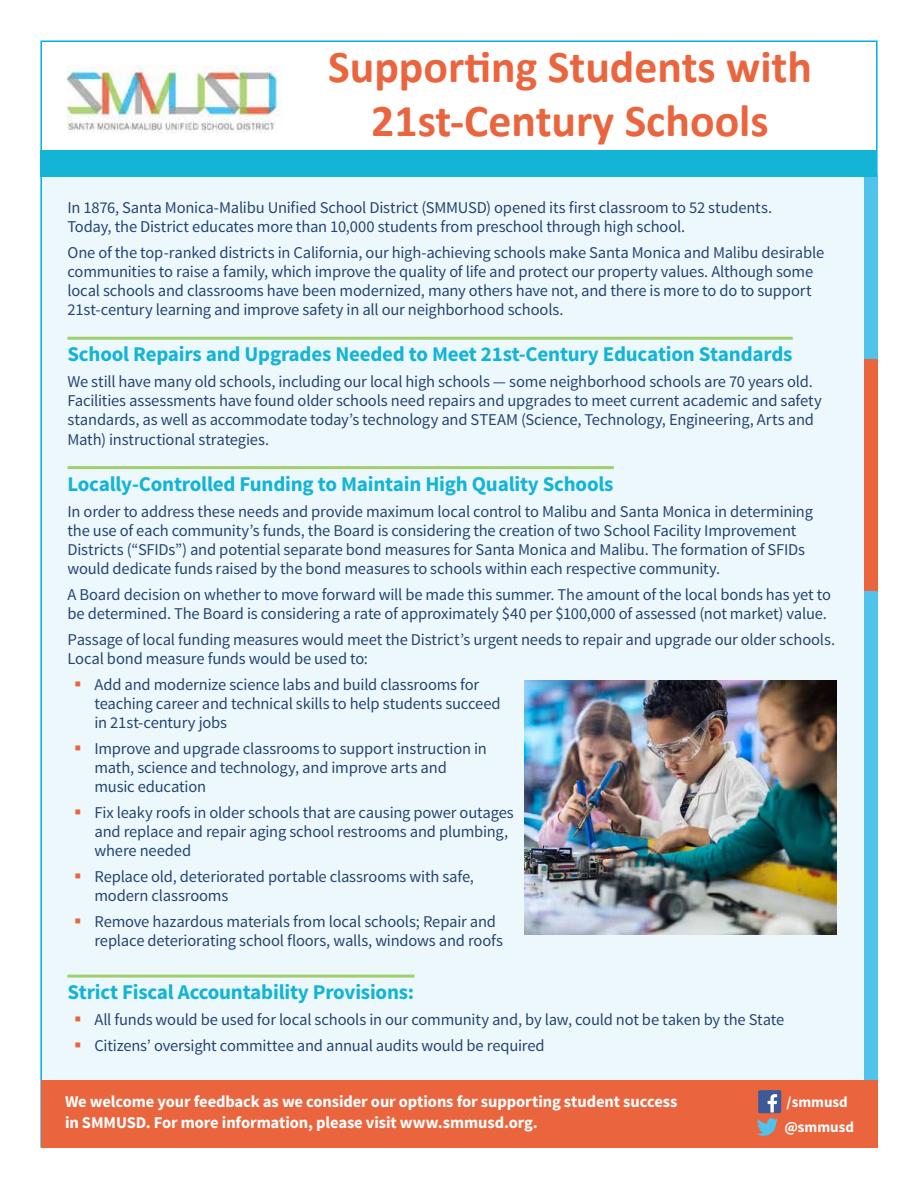
<style>
.page{position:relative;width:918px;height:1188px;background:#fff}
.page>*{position:absolute;margin:0;border:0;box-sizing:border-box;transform-origin:0 0}
.t1{font:700 45.75px/54.2px "Calibri";color:#ea653d;text-align:center}
.t2{font:700 21px "Source Sans Pro";letter-spacing:-.01em;color:#13b4d6}
.t3{font:16.5px/19px "Source Sans Pro";letter-spacing:-.01em;color:#264572}
.t4{font:700 16.5px "Source Sans Pro";letter-spacing:-.005em;color:#fff}
.t5{font:700 15px "Source Sans Pro";color:#fff}
</style>
<div class="page">
<div style="left:40px;top:171px;width:838px;height:977px;background:#edf8fd"></div>
<img style="left:68px;top:66px;width:215px;height:67px">
<div style="left:864px;top:173px;width:14px;height:975px;background:#51c2ea"></div>
<div style="left:864px;top:359px;width:14px;height:232px;background:#ea653d"></div>
<div style="left:40px;top:150px;width:838px;height:27px;background:#13b4d6"></div>
<div style="left:41px;top:1080px;width:837px;height:68px;background:#ea653d"></div>
<hr style="left:68px;top:337px;width:725px;height:3px;background:#a1cf6d">
<hr style="left:68px;top:466px;width:546px;height:3px;background:#a1cf6d">
<hr style="left:68px;top:975px;width:346px;height:3px;background:#a1cf6d">
<svg style="left:757px;top:1118px;width:21px;height:18px"></svg>
<div style="left:759px;top:1091px;width:22px;height:21px;background:#3d5a98"></div>
<div style="left:758px;top:1090px;width:23px;height:23px;border:2px solid #3d5a98"></div>
<svg style="left:768px;top:1094px;width:9px;height:18px"></svg>
<img style="left:525px;top:681px;width:312px;height:254px">
<h1 class="t1" style="left:328px;top:40px;width:485px">Supporting Students with<br>21st-Century Schools</h1>
<p class="t3" style="left:68px;top:198px;width:706px">In 1876, Santa Monica-Malibu Unified School District (SMMUSD) opened its first classroom to 52 students.<br>Today, the District educates more than 10,000 students from preschool through high school.</p>
<p class="t3" style="left:68px;top:243px;width:758px">One of the top-ranked districts in California, our high-achieving schools make Santa Monica and Malibu desirable communities to raise a family, which improve the quality of life and protect our property values. Although some local schools and classrooms have been modernized, many others have not, and there is more to do to support 21st-century learning and improve safety in all our neighborhood schools.</p>
<p class="t2" style="left:68px;top:341px;width:727px">School Repairs and Upgrades Needed to Meet 21st-Century Education Standards</p>
<p class="t3" style="left:68px;top:372px;width:756px">We still have many old schools, including our local high schools — some neighborhood schools are 70 years old.<br>Facilities assessments have found older schools need repairs and upgrades to meet current academic and safety standards, as well as accommodate today’s technology and STEAM (Science, Technology, Engineering, Arts and Math) instructional strategies.</p>
<p class="t2" style="left:68px;top:470px;width:548px">Locally-Controlled Funding to Maintain High Quality Schools</p>
<p class="t3" style="left:68px;top:502px;width:747px">In order to address these needs and provide maximum local control to Malibu and Santa Monica in determining the use of each community’s funds, the Board is considering the creation of two School Facility Improvement Districts (“SFIDs”) and potential separate bond measures for Santa Monica and Malibu. The formation of SFIDs would dedicate funds raised by the bond measures to schools within each respective community.</p>
<p class="t3" style="left:68px;top:585px;width:765px">A Board decision on whether to move forward will be made this summer. The amount of the local bonds has yet to be determined. The Board is considering a rate of approximately $40 per $100,000 of assessed (not market) value.</p>
<p class="t3" style="left:68px;top:630px;width:769px">Passage of local funding measures would meet the District’s urgent needs to repair and upgrade our older schools.<br>Local bond measure funds would be used to:</p>
<p class="t3" style="left:94px;top:675px;width:408px">Add and modernize science labs and build classrooms for teaching career and technical skills to help students succeed in 21st-century jobs</p>
<p class="t3" style="left:94px;top:739px;width:394px">Improve and upgrade classrooms to support instruction in math, science and technology, and improve arts and music education</p>
<p class="t3" style="left:94px;top:803px;width:421px">Fix leaky roofs in older schools that are causing power outages and replace and repair aging school restrooms and plumbing, where needed</p>
<p class="t3" style="left:94px;top:867px;width:381px">Replace old, deteriorated portable classrooms with safe, modern classrooms</p>
<p class="t3" style="left:94px;top:912px;width:410px">Remove hazardous materials from local schools; Repair and replace deteriorating school floors, walls, windows and roofs</p>
<p class="t2" style="left:68px;top:979px;width:348px">Strict Fiscal Accountability Provisions:</p>
<p class="t3" style="left:94px;top:1007px;width:691px;line-height:25.8px">All funds would be used for local schools in our community and, by law, could not be taken by the State<br>Citizens’ oversight committee and annual audits would be required</p>
<p class="t4" style="left:65px;top:1091px;width:614px">We welcome your feedback as we consider our options for supporting student success</p>
<p class="t5" style="left:787px;top:1092px;width:63px">/smmusd</p>
<p class="t4" style="left:65px;top:1112px;width:474px">in SMMUSD. For more information, please visit www.smmusd.org.</p>
<p class="t5" style="left:784px;top:1118px;width:71px">@smmusd</p>
</div>
